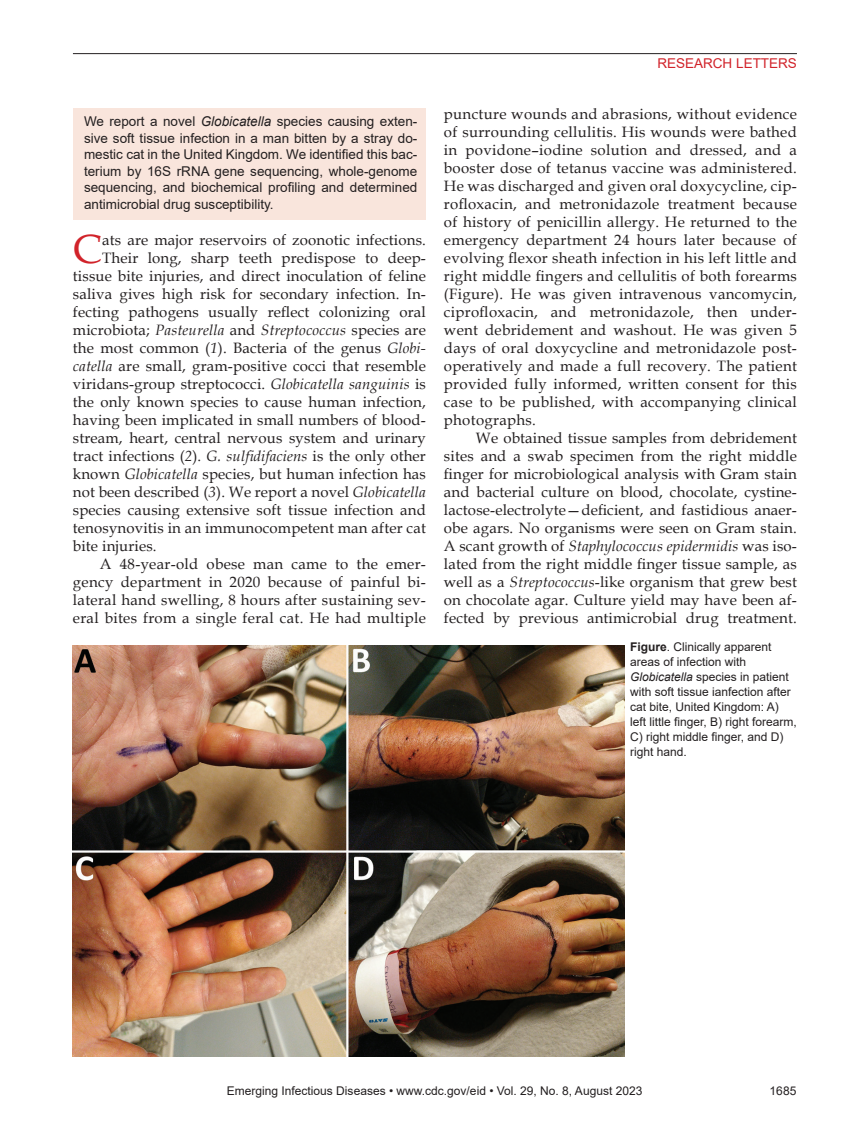
<style>
.page{position:relative;width:851px;height:1134px;background:#fff}
.page>*{position:absolute;margin:0;border:0;box-sizing:border-box;transform-origin:0 0}
.t1{font:40.8px "Book Antiqua";color:#d1232a}
.t2{font:15px/18px "Book Antiqua";letter-spacing:.01em;color:#231f20;text-align:justify}
.t3{font:13.5px/16.5px "Arial";color:#231f20;text-align:justify}
.t4{font:13.5px "Arial";color:#d1232a}
.t5{font:12px/15px "Arial";color:#231f20}
.s1{font-style:italic}
.s2{font-weight:700}
</style>
<div class="page">
<hr style="left:73px;top:53px;width:723px;height:1px;background:#231f20">
<div style="left:73px;top:108px;width:352px;height:111px;background:#f9e5dc"></div>
<img style="left:73px;top:645px;width:551px;height:412px">
<p class="t3" style="left:84px;top:113px;width:335px">We report a novel <span class="s1">Globicatella</span> species causing exten&shy;sive soft tissue infection in a man bitten by a stray do&shy;mestic cat in the United Kingdom. We identified this bac&shy;terium by 16S rRNA gene sequencing, whole-genome sequencing, and biochemical profiling and determined antimicrobial drug susceptibility.</p>
<h1 class="t1" style="left:73px;top:221px;width:30px">C</h1>
<p class="t2" style="left:102px;top:230px;width:325px">ats are major reservoirs of zoonotic infections.</p>
<p class="t2" style="left:102px;top:248px;width:325px">Their long, sharp teeth predispose to deep-</p>
<p class="t2" style="left:73px;top:266px;width:354px">tissue bite injuries, and direct inoculation of feline</p>
<p class="t2" style="left:73px;top:284px;width:354px">saliva gives high risk for secondary infection. In-</p>
<p class="t2" style="left:73px;top:302px;width:354px">fecting pathogens usually reflect colonizing oral</p>
<p class="t2" style="left:73px;top:320px;width:354px">microbiota; <span class="s1">Pasteurella</span> and <span class="s1">Streptococcus</span> species are</p>
<p class="t2" style="left:73px;top:338px;width:354px">the most common (<span class="s1">1</span>). Bacteria of the genus <span class="s1">Globi-</span></p>
<p class="t2" style="left:73px;top:356px;width:354px"><span class="s1">catella</span> are small, gram-positive cocci that resemble</p>
<p class="t2" style="left:73px;top:374px;width:354px">viridans-group streptococci. <span class="s1">Globicatella sanguinis</span> is</p>
<p class="t2" style="left:73px;top:392px;width:354px">the only known species to cause human infection,</p>
<p class="t2" style="left:73px;top:410px;width:354px">having been implicated in small numbers of blood-</p>
<p class="t2" style="left:73px;top:428px;width:354px">stream, heart, central nervous system and urinary</p>
<p class="t2" style="left:73px;top:446px;width:354px">tract infections (<span class="s1">2</span>). <span class="s1">G. sulfidifaciens</span> is the only other</p>
<p class="t2" style="left:73px;top:464px;width:354px">known <span class="s1">Globicatella</span> species, but human infection has</p>
<p class="t2" style="left:73px;top:482px;width:354px">not been described (<span class="s1">3</span>). We report a novel <span class="s1">Globicatella</span></p>
<p class="t2" style="left:73px;top:500px;width:354px">species causing extensive soft tissue infection and</p>
<p class="t2" style="left:73px;top:518px;width:354px">tenosynovitis in an immunocompetent man after cat</p>
<p class="t2" style="left:73px;top:536px;width:85px">bite injuries.</p>
<p class="t2" style="left:100px;top:554px;width:327px">A 48-year-old obese man came to the emer-</p>
<p class="t2" style="left:73px;top:572px;width:354px">gency department in 2020 because of painful bi-</p>
<p class="t2" style="left:73px;top:590px;width:354px">lateral hand swelling, 8 hours after sustaining sev-</p>
<p class="t2" style="left:73px;top:608px;width:354px">eral bites from a single feral cat. He had multiple</p>
<p class="t4" style="left:657px;top:54px;width:141px">RESEARCH LETTERS</p>
<p class="t2" style="left:444px;top:104px;width:354px">puncture wounds and abrasions, without evidence of surrounding cellulitis. His wounds were bathed in povidone–iodine solution and dressed, and a booster dose of tetanus vaccine was administered.<br>He was discharged and given oral doxycycline, cip&shy;rofloxacin, and metronidazole treatment because of history of penicillin allergy. He returned to the emergency department 24 hours later because of evolving flexor sheath infection in his left little and right middle fingers and cellulitis of both forearms (Figure). He was given intravenous vancomycin, ciprofloxacin, and metronidazole, then under&shy;went debridement and washout. He was given 5 days of oral doxycycline and metronidazole post&shy;operatively and made a full recovery. The patient provided fully informed, written consent for this case to be published, with accompanying clinical photographs.</p>
<p class="t2" style="left:444px;top:428px;width:354px;text-indent:32px">We obtained tissue samples from debridement sites and a swab specimen from the right middle finger for microbiological analysis with Gram stain and bacterial culture on blood, chocolate, cystine&shy;lactose-electrolyte—deficient, and fastidious anaer&shy;obe agars. No organisms were seen on Gram stain.<br>A scant growth of <span class="s1">Staphylococcus epidermidis</span> was iso&shy;lated from the right middle finger tissue sample, as well as a <span class="s1">Streptococcus</span>-like organism that grew best on chocolate agar. Culture yield may have been af&shy;fected by previous antimicrobial drug treatment.</p>
<p class="t5" style="left:630px;top:640px;width:168px"><span class="s2">Figure</span>. Clinically apparent areas of infection with<br><span class="s1">Globicatella</span> species in patient with soft tissue ianfection after cat bite, United Kingdom: A) left little finger, B) right forearm,<br>C) right middle finger, and D) right hand.</p>
<p class="t5" style="left:227px;top:1084px;width:417px">Emerging Infectious Diseases • www.cdc.gov/eid • Vol. 29, No. 8, August 2023</p>
<p class="t5" style="left:769px;top:1084px;width:28px">1685</p>
</div>
